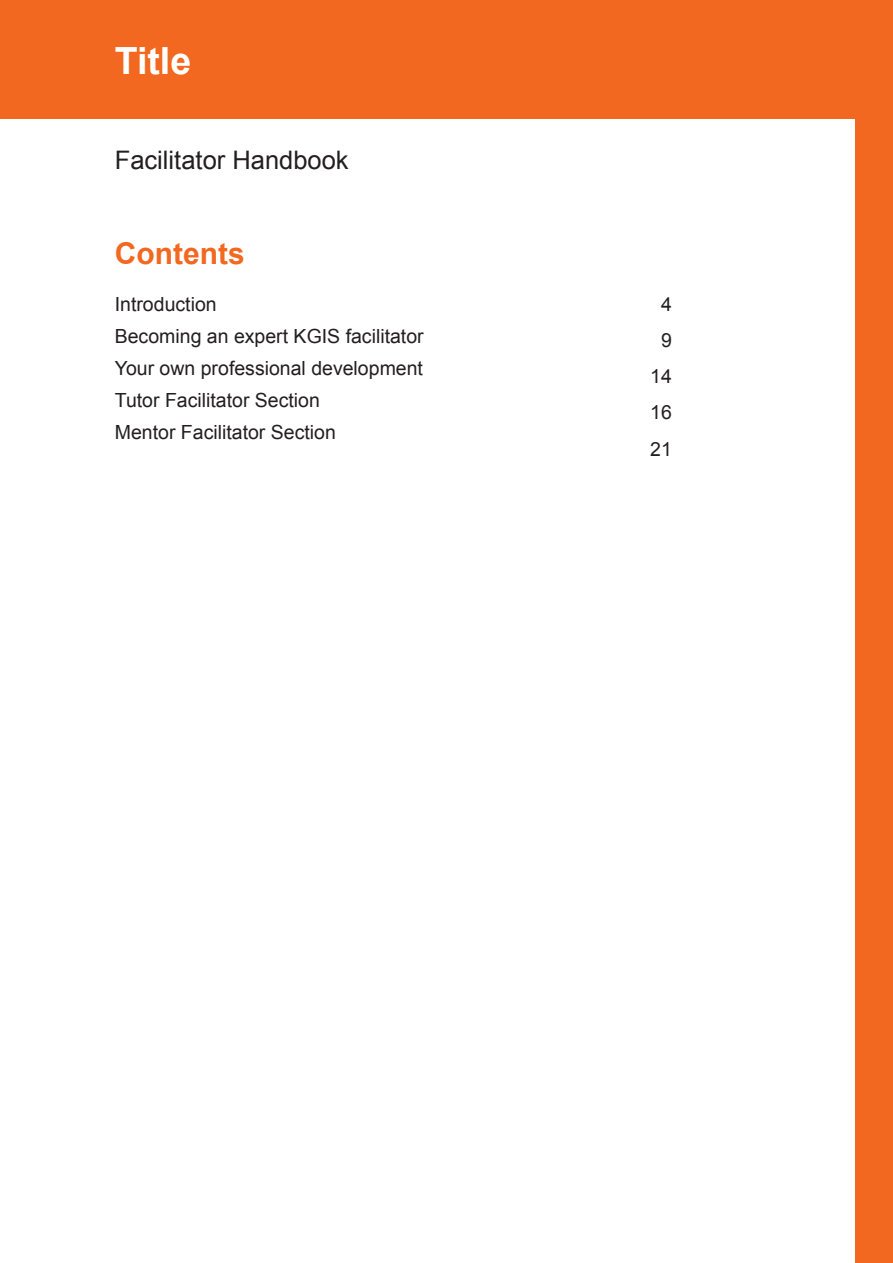
<style>
.page{position:relative;width:893px;height:1263px;background:#fff}
.page>*{position:absolute;margin:0;border:0;box-sizing:border-box;transform-origin:0 0}
.t1{font:700 37.5px "Arial";color:#fff}
.t2{font:700 30px "Arial";color:#f36821}
.t3{font:25.5px "Arial";color:#231f20}
.t4{font:19.5px/32px "Arial";color:#231f20}
</style>
<div class="page">
<div style="left:855px;top:0;width:38px;height:1263px;background:#f36821"></div>
<div style="left:1px;top:1px;width:892px;height:117px;background:#f36821"></div>
<h1 class="t1" style="left:115px;top:36px;width:78px">Title</h1>
<h3 class="t3" style="left:115px;top:143px;width:235px">Facilitator Handbook</h3>
<h2 class="t2" style="left:115px;top:234px;width:131px">Contents</h2>
<p class="t4" style="left:115px;top:288px;width:310px">Introduction<br>Becoming an expert KGIS facilitator<br>Your own professional development<br>Tutor Facilitator Section<br>Mentor Facilitator Section</p>
<p class="t4" style="left:650px;top:286px;width:23px;line-height:36.2px;text-align:center">4<br>9<br>14<br>16<br>21</p>
</div>
